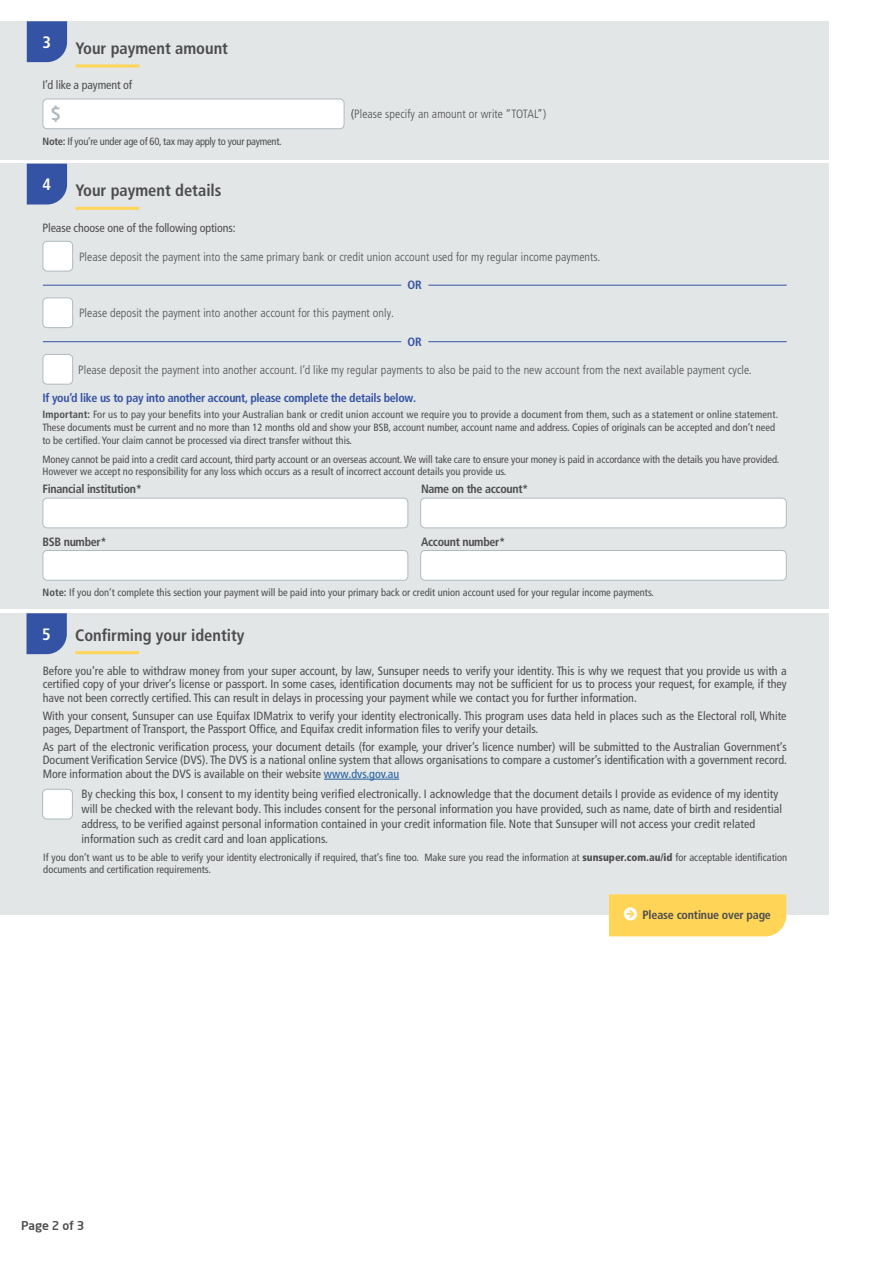
<style>
.page{position:relative;width:893px;height:1263px;background:#fff}
.page>*{position:absolute;margin:0;border:0;box-sizing:border-box;transform-origin:0 0}
.t1{font:500 17.1px "Neo Sans";color:#afbac0}
.t2{font:700 condensed 16.5px "Frutiger LT Pro";color:#4d4d4f}
.t3{font:700 condensed 16.5px "Frutiger LT Pro";color:#fff}
.t4{font:condensed 12px/13.5px "Frutiger LT Pro";letter-spacing:.005em;color:#4d4d4f}
.t5{font:300 condensed 12px "Frutiger LT Pro";letter-spacing:.005em;color:#4d4d4f}
.t6{font:700 condensed 12px "Frutiger LT Pro";letter-spacing:-.025em;color:#4d4d4f}
.t7{font:700 condensed 12px "Frutiger LT Pro";letter-spacing:-.025em;color:#3453a4}
.t8{font:500 12px "Neo Sans";letter-spacing:-.01em;color:#4d4d4f}
.t9{font:condensed 10.5px/12.6px "Frutiger LT Pro";color:#4d4d4f}
.t10{font:condensed 10.5px/12px "Frutiger LT Com";color:#4d4d4f}
.t11{font:condensed 10.5px "Frutiger LT Pro";letter-spacing:-.025em;color:#4d4d4f}
.s1{font-weight:700}
.s2{font-weight:400}
.s3{color:#215e9e}
.s4{font-family:"Frutiger LT Pro";font-weight:900}
</style>
<div class="page">
<div style="left:0;top:21px;width:828px;height:138px;background:#e3e6e7"></div>
<div style="left:0;top:164px;width:828px;height:445px;background:#e3e6e7"></div>
<hr style="left:75px;top:64px;width:64px;height:3px;background:#ffd457">
<hr style="left:75px;top:207px;width:64px;height:3px;background:#ffd457">
<svg style="left:27px;top:21px;width:40px;height:41px;background:#3e5ba7"></svg>
<div style="left:27px;top:164px;width:40px;height:40px;background:#3453a4"></div>
<hr style="left:43px;top:285px;width:358px;height:1px;background:#3453a4">
<hr style="left:428px;top:285px;width:359px;height:1px;background:#3453a4">
<hr style="left:43px;top:341px;width:358px;height:1px;background:#3453a4">
<hr style="left:428px;top:341px;width:359px;height:1px;background:#3453a4">
<div style="left:43px;top:99px;width:301px;height:30px;background:#fff;border-radius:4px"></div>
<div style="left:43px;top:99px;width:301px;height:30px;border:1px solid #afbac0;border-radius:4px"></div>
<div style="left:43px;top:241px;width:30px;height:30px;background:#fff;border-radius:4px"></div>
<div style="left:43px;top:241px;width:30px;height:30px;border:1px solid #afbac0;border-radius:4px"></div>
<div style="left:43px;top:298px;width:30px;height:30px;background:#fff;border-radius:4px"></div>
<div style="left:43px;top:297px;width:30px;height:31px;border:1px solid #afbac0;border-radius:4px"></div>
<div style="left:43px;top:354px;width:30px;height:30px;background:#fff;border-radius:4px"></div>
<div style="left:43px;top:354px;width:30px;height:30px;border:1px solid #afbac0;border-radius:4px"></div>
<div style="left:421px;top:498px;width:365px;height:30px;background:#fff;border-radius:4px"></div>
<div style="left:420px;top:498px;width:367px;height:30px;border:1px solid #afbac0;border-radius:4px"></div>
<div style="left:421px;top:550px;width:365px;height:30px;background:#fff;border-radius:4px"></div>
<div style="left:420px;top:550px;width:367px;height:31px;border:1px solid #afbac0;border-radius:4px"></div>
<div style="left:43px;top:498px;width:365px;height:30px;background:#fff;border-radius:4px"></div>
<div style="left:43px;top:498px;width:365px;height:30px;border:1px solid #afbac0;border-radius:4px"></div>
<div style="left:43px;top:550px;width:365px;height:30px;background:#fff;border-radius:4px"></div>
<div style="left:43px;top:550px;width:365px;height:31px;border:1px solid #afbac0;border-radius:4px"></div>
<div style="left:0;top:613px;width:828px;height:301px;background:#e3e6e7"></div>
<svg style="left:27px;top:613px;width:40px;height:41px;background:#3e5ca8"></svg>
<hr style="left:324px;top:779px;width:75px;height:1px;background:#215e9e">
<hr style="left:75px;top:651px;width:64px;height:3px;background:#ffd457">
<div style="left:43px;top:789px;width:29px;height:30px;background:#fff;border-radius:4px"></div>
<div style="left:42px;top:789px;width:31px;height:30px;border:1px solid #afbac0;border-radius:4px"></div>
<div style="left:609px;top:894px;width:177px;height:42px;background:#ffd457"></div>
<h2 class="t3" style="left:43px;top:32px;width:10px">3</h2>
<h2 class="t2" style="left:75px;top:38px;width:154px">Your payment amount</h2>
<p class="t4" style="left:43px;top:78px;width:91px">I’d like a payment of</p>
<h1 class="t1" style="left:50px;top:103px;width:12px">$</h1>
<p class="t11" style="left:43px;top:136px;width:241px"><span class="s1">Note:</span> If you’re under age of 60, tax may apply to your payment.</p>
<h2 class="t3" style="left:43px;top:175px;width:10px">4</h2>
<h2 class="t2" style="left:75px;top:181px;width:148px">Your payment details</h2>
<p class="t4" style="left:43px;top:221px;width:195px">Please choose one of the following options:</p>
<p class="t5" style="left:351px;top:107px;width:197px"><span class="s2">(</span>Please specify an amount or write “TOTAL”)</p>
<p class="t5" style="left:79px;top:250px;width:523px">Please deposit the payment into the same primary bank or credit union account used for my regular income payments.</p>
<p class="t5" style="left:79px;top:306px;width:317px">Please deposit the payment into another account for this payment only.</p>
<p class="t7" style="left:408px;top:278px;width:16px">OR</p>
<p class="t7" style="left:408px;top:334px;width:16px">OR</p>
<p class="t5" style="left:78px;top:363px;width:675px">Please deposit the payment into another account. I’d like my regular payments to also be paid to the new account from the next available payment cycle.</p>
<p class="t9" style="left:43px;top:409px;width:737px"><span class="s1">Important:</span> For us to pay your benefits into your Australian bank or credit union account we require you to provide a document from them, such as a statement or online statement.<br>These documents must be current and no more than 12 months old and show your BSB, account number, account name and address. Copies of originals can be accepted and don’t need to be certified. Your claim cannot be processed via direct transfer without this.</p>
<p class="t9" style="left:43px;top:453px;width:738px">Money cannot be paid into a credit card account, third party account or an overseas account. We will take care to ensure your money is paid in accordance with the details you have provided.<br>However we accept no responsibility for any loss which occurs as a result of incorrect account details you provide us.</p>
<p class="t7" style="left:43px;top:391px;width:375px">If you’d like us to pay into another account, please complete the details below.</p>
<p class="t6" style="left:43px;top:482px;width:101px">Financial institution*</p>
<p class="t6" style="left:43px;top:534px;width:66px">BSB number*</p>
<p class="t6" style="left:421px;top:482px;width:109px">Name on the account*</p>
<p class="t6" style="left:421px;top:534px;width:86px">Account number*</p>
<p class="t9" style="left:43px;top:586px;width:613px"><span class="s1">Note:</span> If you don’t complete this section your payment will be paid into your primary back or credit union account used for your regular income payments.</p>
<h2 class="t3" style="left:42px;top:624px;width:10px">5</h2>
<h2 class="t2" style="left:75px;top:625px;width:171px">Confirming your identity</h2>
<p class="t4" style="left:43px;top:664px;width:746px;text-align:justify">Before you’re able to withdraw money from your super account, by law, Sunsuper needs to verify your identity. This is why we request that you provide us with a certified copy of your driver’s license or passport. In some cases, identification documents may not be sufficient for us to process your request, for example, if they have not been correctly certified. This can result in delays in processing your payment while we contact you for further information.</p>
<p class="t4" style="left:43px;top:709px;width:745px">With your consent, Sunsuper can use Equifax IDMatrix to verify your identity electronically. This program uses data held in places such as the Electoral roll, White pages, Department of Transport, the Passport Office, and Equifax credit information files to verify your details.</p>
<p class="t4" style="left:43px;top:740px;width:746px;text-align:justify">As part of the electronic verification process, your document details (for example, your driver’s licence number) will be submitted to the Australian Government’s Document Verification Service (DVS). The DVS is a national online system that allows organisations to compare a customer’s identification with a government record.<br>More information about the DVS is available on their website <span class="s3">www.dvs.gov.au</span></p>
<p class="t4" style="left:81px;top:786px;width:702px;line-height:15px">By checking this box, I consent to my identity being verified electronically. I acknowledge that the document details I provide as evidence of my identity will be checked with the relevant body. This includes consent for the personal information you have provided, such as name, date of birth and residential address, to be verified against personal information contained in your credit information file. Note that Sunsuper will not access your credit related information such as credit card and loan applications.</p>
<p class="t10" style="left:43px;top:851px;width:745px">If you don’t want us to be able to verify your identity electronically if required, that’s fine too. Make sure you read the information at <span class="s4">sunsuper.com.au/id</span> for acceptable identification documents and certification requirements.</p>
<p class="t8" style="left:21px;top:1218px;width:65px">Page 2 of 3</p>
<p class="t6" style="left:642px;top:908px;width:130px">Please continue over page</p>
</div>
